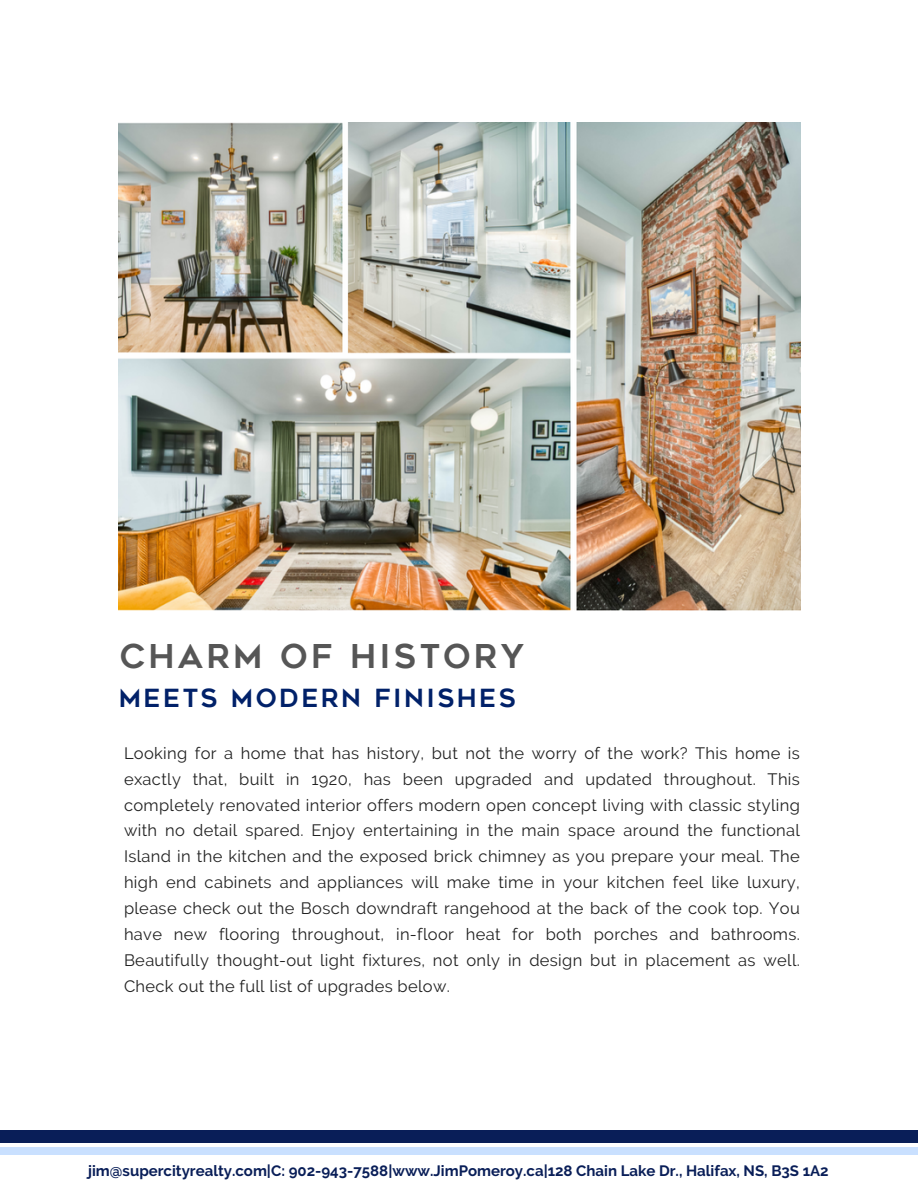
<style>
.page{position:relative;width:918px;height:1188px;background:#fff}
.page>*{position:absolute;margin:0;border:0;box-sizing:border-box;transform-origin:0 0}
.t1{font:32.7px "Geometos";letter-spacing:.1em;color:#565656}
.t2{font:24.9px "Geometos";letter-spacing:.1em;color:#012169}
.t3{font:16.5px/25.8px "Raleway";letter-spacing:.02em;color:#222;text-align:justify}
.t4{font:700 15px "Raleway";color:#091e58}
</style>
<div class="page">
<div style="left:0;top:1148px;width:918px;height:7px;background:#c9e0ff"></div>
<div style="left:0;top:1130px;width:918px;height:12px;background:#091e58"></div>
<img style="left:119px;top:122px;width:681px;height:488px">
<p class="t1" style="left:120px;top:643px;width:406px">CHARM OF HISTORY</p>
<p class="t2" style="left:119px;top:688px;width:398px">MEETS MODERN FINISHES</p>
<p class="t3" style="left:124px;top:740px;width:677px">Looking for a home that has history, but not the worry of the work? This home is exactly that, built in 1920, has been upgraded and updated throughout. This completely renovated interior offers modern open concept living with classic styling with no detail spared. Enjoy entertaining in the main space around the functional Island in the kitchen and the exposed brick chimney as you prepare your meal. The high end cabinets and appliances will make time in your kitchen feel like luxury, please check out the Bosch downdraft rangehood at the back of the cook top. You have new flooring throughout, in-floor heat for both porches and bathrooms.<br>Beautifully thought-out light fixtures, not only in design but in placement as well.<br>Check out the full list of upgrades below.</p>
<p class="t4" style="left:88px;top:1162px;width:742px">jim@supercityrealty.com|C: 902-943-7588|www.JimPomeroy.ca|128 Chain Lake Dr., Halifax, NS, B3S 1A2</p>
</div>
